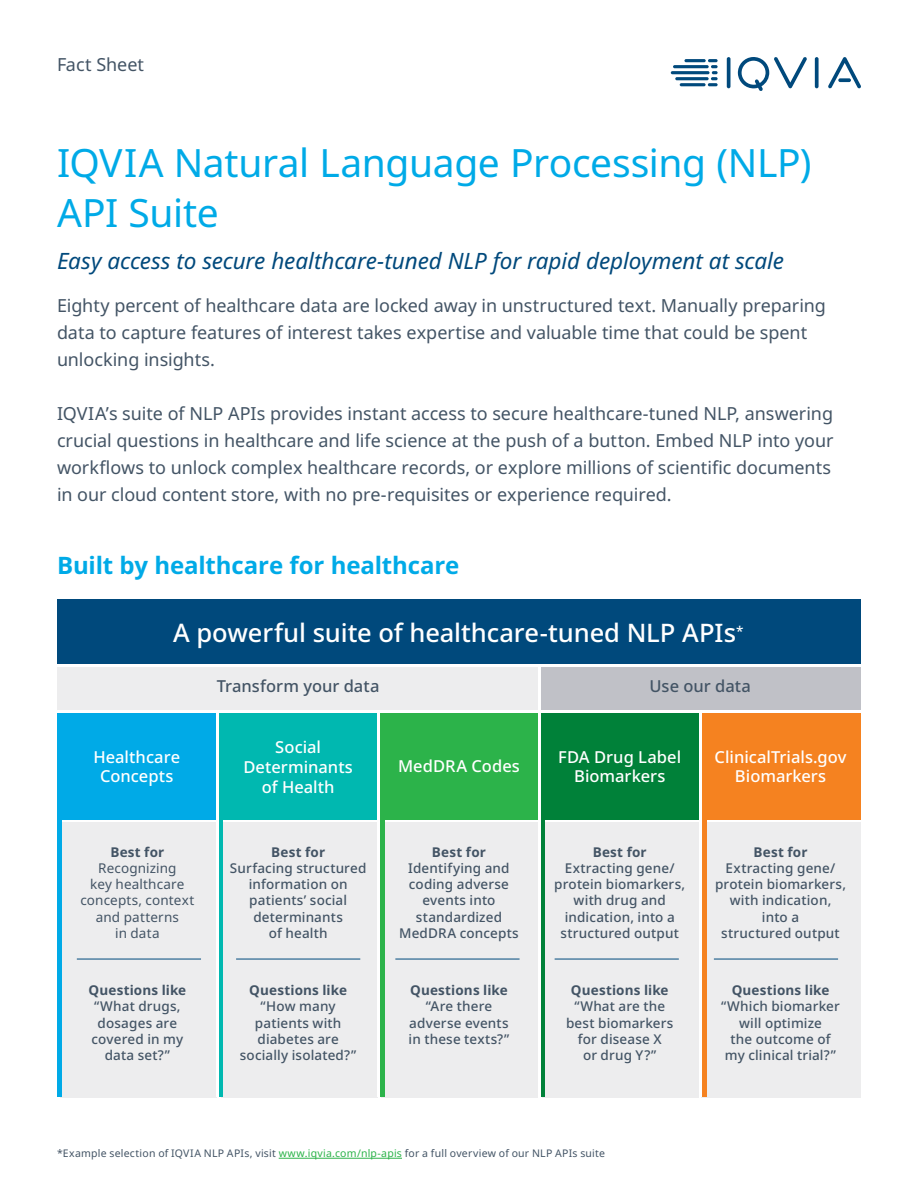
<style>
.page{position:relative;width:918px;height:1188px;background:#fff}
.page>*{position:absolute;margin:0;border:0;box-sizing:border-box;transform-origin:0 0}
.t1{font:39px/49.5px "Noto Sans";letter-spacing:-.01em;color:#00aae7}
.t2{font:500 25.5px "Noto Sans";letter-spacing:-.005em;color:#fff}
.t3{font:700 24px "Noto Sans";letter-spacing:-.005em;color:#00aae7}
.t4{font:italic 22.5px "Noto Sans";letter-spacing:-.005em;color:#00497c}
.t5{font:18px/27px "Noto Sans";letter-spacing:-.005em;color:#435465}
.t6{font:500 16.5px/19.8px "Noto Sans";color:#fff;text-align:center}
.t7{font:500 16.5px "Noto Sans";color:#435465}
.t8{font:500 13.5px/16.2px "Noto Sans";letter-spacing:.01em;color:#435465;text-align:center}
.t9{font:700 13.5px "Noto Sans";letter-spacing:.01em;color:#435465}
.t10{font:13.5px/16.2px "Noto Sans";letter-spacing:.01em;color:#435465;text-align:center}
.t11{font:10.5px "Noto Sans";letter-spacing:.02em;color:#435465}
.s1{color:#2cb34a}
</style>
<div class="page">
<hr style="left:727px;top:57px;width:3px;height:31px;background:#00497c;border-radius:2px">
<svg style="left:815px;top:57px;width:4px;height:31px"></svg>
<svg style="left:737px;top:57px;width:70px;height:34px"></svg>
<svg style="left:828px;top:57px;width:33px;height:32px"></svg>
<hr style="left:680px;top:83px;width:26px;height:3px;background:#00497c;border-radius:2px">
<svg style="left:708px;top:59px;width:10px;height:27px"></svg>
<hr style="left:675px;top:77px;width:34px;height:3px;background:#00497c;border-radius:2px">
<hr style="left:671px;top:71px;width:39px;height:3px;background:#00497c;border-radius:2px">
<hr style="left:673px;top:65px;width:36px;height:3px;background:#00497c;border-radius:2px">
<hr style="left:684px;top:59px;width:22px;height:3px;background:#00497c;border-radius:2px">
<hr style="left:279px;top:1158px;width:123px;height:1px;background:#2cb34a">
<div style="left:57px;top:599px;width:804px;height:65px;background:#00497c"></div>
<div style="left:57px;top:667px;width:481px;height:44px;background:#ededee"></div>
<div style="left:60px;top:712px;width:157px;height:108px;background:#00aae7"></div>
<div style="left:60px;top:822px;width:157px;height:275px;background:#ededee"></div>
<div style="left:382px;top:712px;width:156px;height:108px;background:#2cb34a"></div>
<div style="left:381px;top:822px;width:157px;height:275px;background:#ededee"></div>
<div style="left:542px;top:712px;width:157px;height:108px;background:#008139"></div>
<div style="left:542px;top:822px;width:157px;height:275px;background:#ededee"></div>
<div style="left:221px;top:712px;width:157px;height:108px;background:#00b8b0"></div>
<div style="left:221px;top:822px;width:157px;height:275px;background:#ededee"></div>
<div style="left:703px;top:712px;width:158px;height:108px;background:#f58220"></div>
<div style="left:702px;top:822px;width:159px;height:275px;background:#ededee"></div>
<div style="left:540px;top:667px;width:321px;height:44px;background:#c0c1c7"></div>
<div style="left:57px;top:712px;width:5px;height:385px;background:#00aae7"></div>
<div style="left:380px;top:712px;width:5px;height:385px;background:#2cb34a"></div>
<div style="left:540px;top:712px;width:5px;height:385px;background:#008139"></div>
<hr style="left:219px;top:712px;width:4px;height:385px;background:#00b8b0">
<hr style="left:702px;top:712px;width:4px;height:385px;background:#f58220">
<hr style="left:77px;top:959px;width:124px;height:1px;background:#00497c">
<hr style="left:236px;top:959px;width:124px;height:1px;background:#00497c">
<hr style="left:395px;top:959px;width:125px;height:1px;background:#00497c">
<hr style="left:555px;top:959px;width:124px;height:1px;background:#00497c">
<hr style="left:714px;top:959px;width:124px;height:1px;background:#00497c">
<hr style="left:216px;top:712px;width:2px;height:385px;background:#fff">
<hr style="left:377px;top:712px;width:3px;height:385px;background:#fff">
<hr style="left:57px;top:710px;width:805px;height:2px;background:#fff">
<h3 class="t5" style="left:57px;top:51px;width:89px">Fact Sheet</h3>
<h1 class="t1" style="left:57px;top:139px;width:756px">IQVIA Natural Language Processing (NLP)<br>API Suite</h1>
<h3 class="t4" style="left:57px;top:244px;width:729px">Easy access to secure healthcare-tuned NLP for rapid deployment at scale</h3>
<h3 class="t5" style="left:57px;top:292px;width:771px">Eighty percent of healthcare data are locked away in unstructured text. Manually preparing data to capture features of interest takes expertise and valuable time that could be spent unlocking insights.</h3>
<p class="t5" style="left:57px;top:400px;width:778px">IQVIA’s suite of NLP APIs provides instant access to secure healthcare-tuned NLP, answering crucial questions in healthcare and life science at the push of a button. Embed NLP into your workflows to unlock complex healthcare records, or explore millions of scientific documents in our cloud content store, with no pre-requisites or experience required.</p>
<h3 class="t3" style="left:57px;top:548px;width:404px">Built by healthcare for healthcare</h3>
<h2 class="t2" style="left:173px;top:615px;width:572px">A powerful suite of healthcare-tuned NLP APIs<sup>*</sup></h2>
<p class="t7" style="left:217px;top:675px;width:164px">Transform your data</p>
<p class="t7" style="left:649px;top:675px;width:103px">Use our data</p>
<p class="t6" style="left:93px;top:747px;width:88px">Healthcare<br>Concepts</p>
<p class="t9" style="left:110px;top:842px;width:56px">Best for</p>
<p class="t10" style="left:80px;top:860px;width:116px">Recognizing<br>key healthcare concepts, context and patterns<br>in data</p>
<p class="t9" style="left:89px;top:981px;width:99px">Questions like</p>
<p class="t8" style="left:92px;top:999px;width:93px">“What drugs, dosages are covered in my data set?”</p>
<p class="t6" style="left:243px;top:738px;width:111px">Social<br>Determinants of Health</p>
<p class="t9" style="left:271px;top:842px;width:56px">Best for</p>
<p class="t8" style="left:230px;top:860px;width:138px">Surfacing structured information on patients’ social determinants<br>of health</p>
<p class="t9" style="left:249px;top:981px;width:99px">Questions like</p>
<p class="t8" style="left:240px;top:999px;width:118px">“How many patients with diabetes are socially isolated?”</p>
<p class="t6" style="left:398px;top:756px;width:123px">MedDRA Codes</p>
<p class="t6" style="left:558px;top:747px;width:124px">FDA Drug Label<br>Biomarkers</p>
<p class="t6" style="left:715px;top:747px;width:133px">ClinicalTrials.gov<br>Biomarkers</p>
<p class="t9" style="left:432px;top:842px;width:56px">Best for</p>
<p class="t8" style="left:399px;top:860px;width:121px">Identifying and coding adverse events into standardized<br>MedDRA concepts</p>
<p class="t9" style="left:410px;top:981px;width:99px">Questions like</p>
<p class="t8" style="left:409px;top:999px;width:102px">“Are there adverse events in these texts?”</p>
<p class="t9" style="left:593px;top:842px;width:56px">Best for</p>
<p class="t8" style="left:554px;top:860px;width:132px">Extracting gene/ protein biomarkers, with drug and indication, into a structured output</p>
<p class="t9" style="left:571px;top:981px;width:99px">Questions like</p>
<p class="t8" style="left:566px;top:999px;width:109px">“What are the best biomarkers for disease X<br>or drug Y?”</p>
<p class="t9" style="left:754px;top:842px;width:56px">Best for</p>
<p class="t8" style="left:715px;top:860px;width:132px">Extracting gene/ protein biomarkers, with indication, into a<br>structured output</p>
<p class="t9" style="left:732px;top:981px;width:99px">Questions like</p>
<p class="t8" style="left:721px;top:999px;width:120px">“Which biomarker will optimize<br>the outcome of my clinical trial?”</p>
<p class="t11" style="left:57px;top:1146px;width:550px">*Example selection of IQVIA NLP APIs, visit <span class="s1">www.iqvia.com/nlp-apis</span> for a full overview of our NLP APIs suite</p>
</div>
